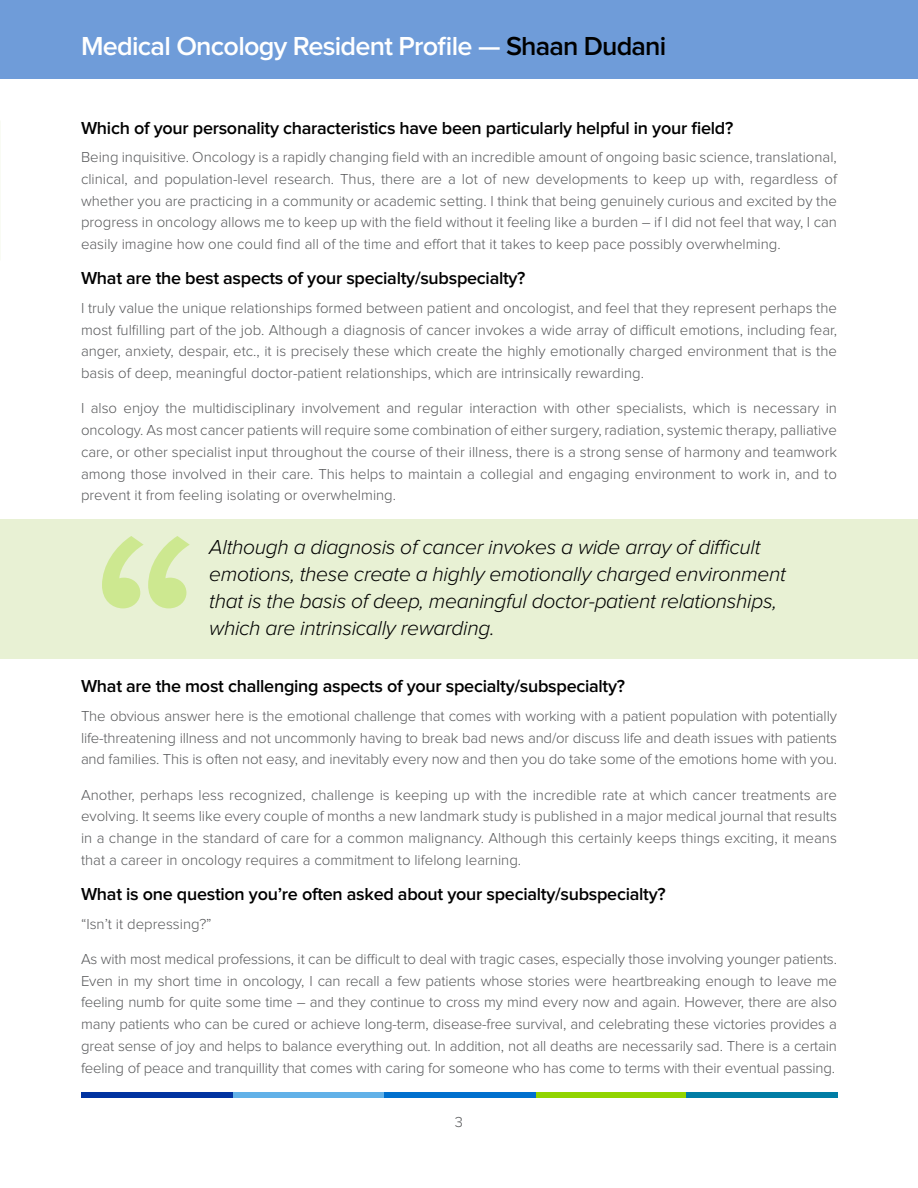
<style>
.page{position:relative;width:918px;height:1188px;background:#fff}
.page>*{position:absolute;margin:0;border:0;box-sizing:border-box;transform-origin:0 0}
.t1{font:600 27px "Proxima Nova";letter-spacing:-.025em;color:#fff}
.t2{font:italic 300 21px/27px "Proxima Nova";letter-spacing:-.015em;color:#000}
.t3{font:600 18px "Proxima Nova";letter-spacing:-.015em;color:#000}
.t4{font:300 15px/21.8px "Proxima Nova";color:#58595b;text-align:justify}
.s1{color:#000}
</style>
<div class="page">
<div style="left:0;top:0;width:918px;height:78px;background:#6f9cd9"></div>
<div style="left:82px;top:1092px;width:151px;height:5px;background:#0033a1"></div>
<div style="left:233px;top:1092px;width:151px;height:5px;background:#61b1e8"></div>
<div style="left:384px;top:1092px;width:152px;height:5px;background:#0070ce"></div>
<div style="left:536px;top:1092px;width:151px;height:5px;background:#91d400"></div>
<div style="left:686px;top:1092px;width:152px;height:5px;background:#007da5"></div>
<div style="left:0;top:519px;width:918px;height:139px;background:#e8f1d4"></div>
<svg style="left:102px;top:536px;width:88px;height:72px"></svg>
<h1 class="t1" style="left:81px;top:31px;width:587px">Medical Oncology Resident Profile — <span class="s1">Shaan Dudani</span></h1>
<p class="t3" style="left:81px;top:117px;width:654px">Which of your personality characteristics have been particularly helpful in your field?</p>
<p class="t4" style="left:81px;top:147px;width:758px">Being inquisitive. Oncology is a rapidly changing field with an incredible amount of ongoing basic science, translational, clinical, and population-level research. Thus, there are a lot of new developments to keep up with, regardless of whether you are practicing in a community or academic setting. I think that being genuinely curious and excited by the progress in oncology allows me to keep up with the field without it feeling like a burden – if I did not feel that way, I can easily imagine how one could find all of the time and effort that it takes to keep pace possibly overwhelming.</p>
<p class="t3" style="left:81px;top:268px;width:446px">What are the best aspects of your specialty/subspecialty?</p>
<p class="t4" style="left:81px;top:297px;width:758px">I truly value the unique relationships formed between patient and oncologist, and feel that they represent perhaps the most fulfilling part of the job. Although a diagnosis of cancer invokes a wide array of difficult emotions, including fear, anger, anxiety, despair, etc., it is precisely these which create the highly emotionally charged environment that is the basis of deep, meaningful doctor-patient relationships, which are intrinsically rewarding.</p>
<p class="t4" style="left:81px;top:398px;width:758px">I also enjoy the multidisciplinary involvement and regular interaction with other specialists, which is necessary in oncology. As most cancer patients will require some combination of either surgery, radiation, systemic therapy, palliative care, or other specialist input throughout the course of their illness, there is a strong sense of harmony and teamwork among those involved in their care. This helps to maintain a collegial and engaging environment to work in, and to prevent it from feeling isolating or overwhelming.</p>
<p class="t2" style="left:209px;top:534px;width:578px">Although a diagnosis of cancer invokes a wide array of difficult emotions, these create a highly emotionally charged environment that is the basis of deep, meaningful doctor-patient relationships, which are intrinsically rewarding.</p>
<p class="t3" style="left:81px;top:676px;width:546px">What are the most challenging aspects of your specialty/subspecialty?</p>
<p class="t4" style="left:81px;top:705px;width:758px">The obvious answer here is the emotional challenge that comes with working with a patient population with potentially life-threatening illness and not uncommonly having to break bad news and/or discuss life and death issues with patients and families. This is often not easy, and inevitably every now and then you do take some of the emotions home with you.</p>
<p class="t4" style="left:81px;top:784px;width:758px">Another, perhaps less recognized, challenge is keeping up with the incredible rate at which cancer treatments are evolving. It seems like every couple of months a new landmark study is published in a major medical journal that results in a change in the standard of care for a common malignancy. Although this certainly keeps things exciting, it means that a career in oncology requires a commitment to lifelong learning.</p>
<p class="t3" style="left:81px;top:884px;width:586px">What is one question you’re often asked about your specialty/subspecialty?</p>
<p class="t4" style="left:81px;top:913px;width:132px">“Isn’t it depressing?”</p>
<p class="t4" style="left:81px;top:948px;width:758px">As with most medical professions, it can be difficult to deal with tragic cases, especially those involving younger patients.<br>Even in my short time in oncology, I can recall a few patients whose stories were heartbreaking enough to leave me feeling numb for quite some time – and they continue to cross my mind every now and again. However, there are also many patients who can be cured or achieve long-term, disease-free survival, and celebrating these victories provides a great sense of joy and helps to balance everything out. In addition, not all deaths are necessarily sad. There is a certain feeling of peace and tranquillity that comes with caring for someone who has come to terms with their eventual passing.</p>
<p class="t4" style="left:455px;top:1111px;width:10px">3</p>
</div>
